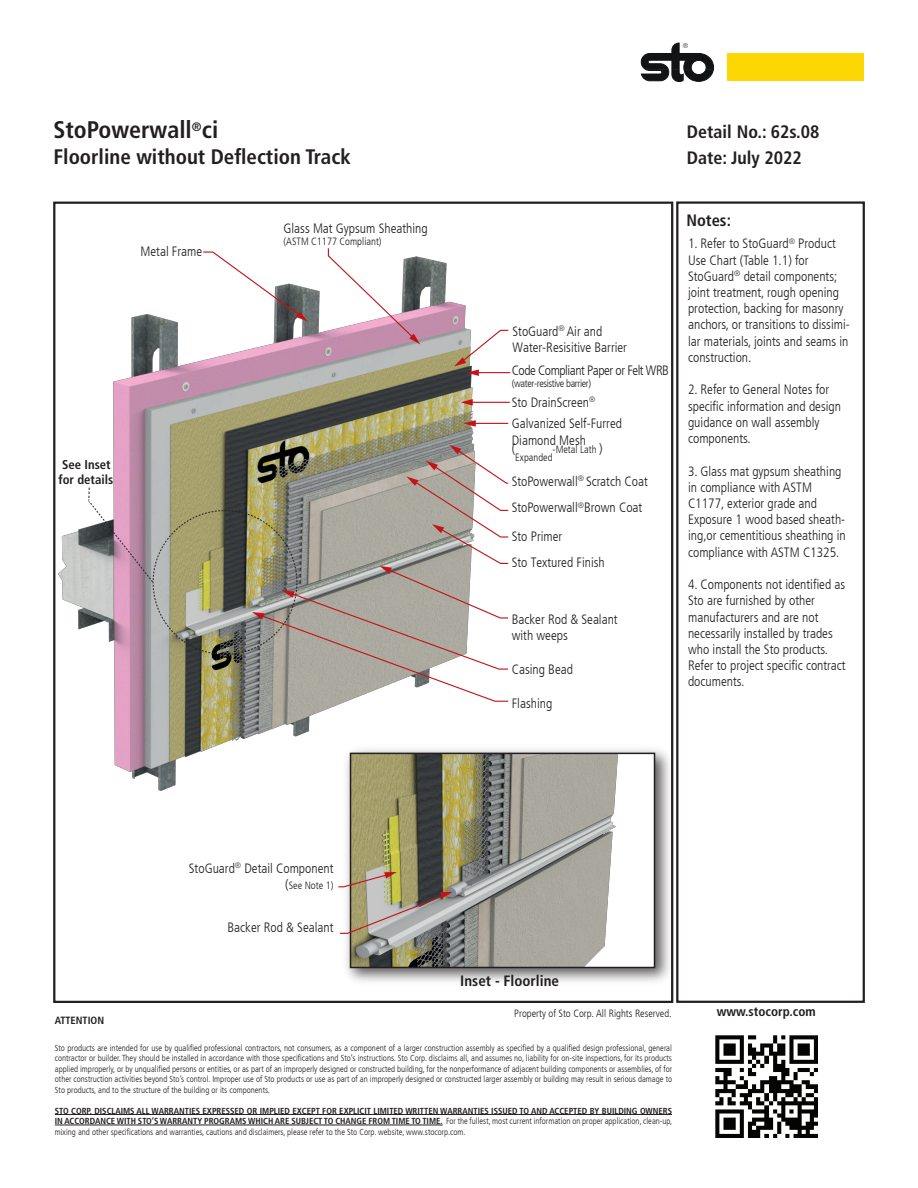
<style>
.page{position:relative;width:918px;height:1188px;background:#fff}
.page>*{position:absolute;margin:0;border:0;box-sizing:border-box;transform-origin:0 0}
.t1{font:700 condensed 24px "Sto Frutiger";color:#231f20}
.t2{font:700 condensed 21px "Sto Frutiger";color:#231f20}
.t3{font:700 condensed 18px "Sto Frutiger";letter-spacing:-.005em;color:#231f20}
.t4{font:700 condensed 16.5px "Sto Frutiger";color:#231f20}
.t5{font:700 condensed 15px "Sto Frutiger";color:#231f20}
.t6{font:300 condensed 13.5px/16.2px "Sto Frutiger";color:#231f20}
.t7{font:300 condensed 13.5px "Sto Frutiger";letter-spacing:-.035em;color:#231f20}
.t8{font:700 condensed 13.05px "Sto Frutiger";color:#231f20}
.t9{font:700 condensed 12.75px/15px "Sto Frutiger";color:#231f20}
.t10{font:300 condensed 10.5px "Sto Frutiger";color:#231f20}
.t11{font:300 condensed 10.5px "Sto Frutiger";letter-spacing:-.035em;color:#231f20}
.t12{font:700 condensed 10.5px "Sto Frutiger";color:#231f20}
.t13{font:300 condensed 8.7px/10.5px "Sto Frutiger";color:#231f20;text-align:justify}
.t14{font:700 condensed 8.7px/10.5px "Sto Frutiger";color:#231f20;text-align:justify}
.t15{font:300 condensed 7.05px "Sto Frutiger";color:#231f20}
.s1{font-size:13.5px}
.s2{font-weight:300}
</style>
<div class="page">
<img style="left:346px;top:794px;width:328px;height:196px">
<img style="left:353px;top:794px;width:299px;height:171px">
<img style="left:58px;top:253px;width:616px;height:541px">
<div style="left:350px;top:753px;width:305px;height:215px;border:2px solid #231f20"></div>
<svg style="left:202px;top:251px;width:106px;height:71px"></svg>
<svg style="left:327px;top:248px;width:93px;height:96px"></svg>
<hr style="left:471px;top:402px;width:39px;height:1px;background:#c4121a">
<svg style="left:461px;top:399px;width:12px;height:7px"></svg>
<img style="left:338px;top:872px;width:115px;height:62px">
<svg style="left:88px;top:445px;width:421px;height:257px;background:#aca59b"></svg>
<hr style="left:474px;top:423px;width:34px;height:1px;background:#c4121a">
<svg style="left:464px;top:420px;width:12px;height:7px"></svg>
<div style="left:676px;top:201px;width:189px;height:802px;border:2px solid #231f20"></div>
<svg style="left:640px;top:43px;width:74px;height:39px"></svg>
<div style="left:727px;top:53px;width:137px;height:28px;background:#fcd704"></div>
<img style="left:715px;top:1035px;width:103px;height:103px">
<hr style="left:55px;top:1114px;width:617px;height:1px;background:#231f20">
<hr style="left:55px;top:1125px;width:388px;height:1px;background:#231f20">
<hr style="left:477px;top:372px;width:33px;height:1px;background:#c4121a">
<svg style="left:454px;top:329px;width:55px;height:47px"></svg>
<h1 class="t1" style="left:54px;top:116px;width:166px">StoPowerwall<sup>®</sup>ci</h1>
<h2 class="t2" style="left:54px;top:144px;width:299px">Floorline without Deflection Track</h2>
<p class="t6" style="left:141px;top:243px;width:63px">Metal Frame</p>
<p class="t9" style="left:59px;top:457px;width:56px">See Inset for details</p>
<p class="t6" style="left:284px;top:220px;width:146px">Glass Mat Gypsum Sheathing</p>
<p class="t10" style="left:284px;top:236px;width:100px">(ASTM C1177 Compliant)</p>
<p class="t15" style="left:683px;top:41px;width:7px">®</p>
<p class="t6" style="left:513px;top:323px;width:116px">StoGuard<sup>®</sup> Air and<br>Water-Resisitive Barrier</p>
<p class="t7" style="left:512px;top:362px;width:159px">Code Compliant Paper or Felt WRB</p>
<p class="t11" style="left:512px;top:378px;width:81px">(water-resistive barrier)</p>
<p class="t6" style="left:512px;top:391px;width:112px;line-height:21.9px">Sto DrainScreen<sup>®<br></sup>Galvanized Self-Furred</p>
<p class="t6" style="left:512px;top:432px;width:76px">Diamond Mesh</p>
<p class="t6" style="left:512px;top:441px;width:5px">(</p>
<p class="t10" style="left:515px;top:451px;width:39px">Expanded</p>
<p class="t10" style="left:553px;top:444px;width:52px">-Metal Lath <span class="s1">)</span></p>
<p class="t6" style="left:512px;top:468px;width:138px;line-height:26.4px">StoPowerwall<sup>®</sup> Scratch Coat<br>StoPowerwall<sup>®</sup>Brown Coat</p>
<p class="t6" style="left:512px;top:523px;width:95px;line-height:26.4px">Sto Primer<br>Sto Textured Finish</p>
<p class="t6" style="left:512px;top:611px;width:107px">Backer Rod &amp; Sealant with weeps</p>
<p class="t6" style="left:512px;top:661px;width:63px">Casing Bead</p>
<p class="t6" style="left:512px;top:695px;width:42px">Flashing</p>
<h3 class="t3" style="left:687px;top:121px;width:134px">Detail No.: 62s.08</h3>
<h3 class="t3" style="left:687px;top:147px;width:117px">Date: July 2022</h3>
<p class="t4" style="left:686px;top:211px;width:46px">Notes:</p>
<p class="t6" style="left:688px;top:236px;width:163px">1. Refer to StoGuard<sup>®</sup> Product<br>Use Chart (Table 1.1) for<br>StoGuard<sup>®</sup> detail components; joint treatment, rough opening protection, backing for masonry anchors, or transitions to dissimi&shy;lar materials, joints and seams in construction.</p>
<p class="t6" style="left:688px;top:382px;width:155px">2. Refer to General Notes for specific information and design guidance on wall assembly components.</p>
<p class="t6" style="left:688px;top:463px;width:159px">3. Glass mat gypsum sheathing in compliance with ASTM<br>C1177, exterior grade and<br>Exposure 1 wood based sheath&shy;ing,or cementitious sheathing in compliance with ASTM C1325.</p>
<p class="t6" style="left:688px;top:576px;width:159px">4. Components not identified as<br>Sto are furnished by other manufacturers and are not necessarily installed by trades who install the Sto products.<br>Refer to project specific contract documents.</p>
<p class="t6" style="left:189px;top:860px;width:146px">StoGuard<sup>®</sup> Detail Component</p>
<p class="t10" style="left:285px;top:879px;width:50px"><span class="s1">(</span>See Note 1)</p>
<p class="t6" style="left:228px;top:920px;width:107px">Backer Rod &amp; Sealant</p>
<p class="t5" style="left:460px;top:972px;width:100px">Inset - Floorline</p>
<p class="t10" style="left:514px;top:1007px;width:159px">Property of Sto Corp. All Rights Reserved.</p>
<p class="t8" style="left:717px;top:1004px;width:100px">www.stocorp.com</p>
<p class="t13" style="left:55px;top:1043px;width:619px">Sto products are intended for use by qualified professional contractors, not consumers, as a component of a larger construction assembly as specified by a qualified design professional, general contractor or builder. They should be installed in accordance with those specifications and Sto’s instructions. Sto Corp. disclaims all, and assumes no, liability for on-site inspections, for its products applied improperly, or by unqualified persons or entities, or as part of an improperly designed or constructed building, for the nonperformance of adjacent building components or assemblies, of for other construction activities beyond Sto’s control. Improper use of Sto products or use as part of an improperly designed or constructed larger assembly or building may result in serious damage to Sto products, and to the structure of the building or its components.</p>
<p class="t14" style="left:55px;top:1106px;width:619px">STO CORP. DISCLAIMS ALL WARRANTIES EXPRESSED OR IMPLIED EXCEPT FOR EXPLICIT LIMITED WRITTEN WARRANTIES ISSUED TO AND ACCEPTED BY BUILDING OWNERS IN ACCORDANCE WITH STO’S WARRANTY PROGRAMS WHICH ARE SUBJECT TO CHANGE FROM TIME TO TIME. <span class="s2">For the fullest, most current information on proper application, clean-up, mixing and other specifications and warranties, cautions and disclaimers, please refer to the Sto Corp. website, www.stocorp.com.</span></p>
<p class="t12" style="left:55px;top:1014px;width:51px">ATTENTION</p>
</div>
